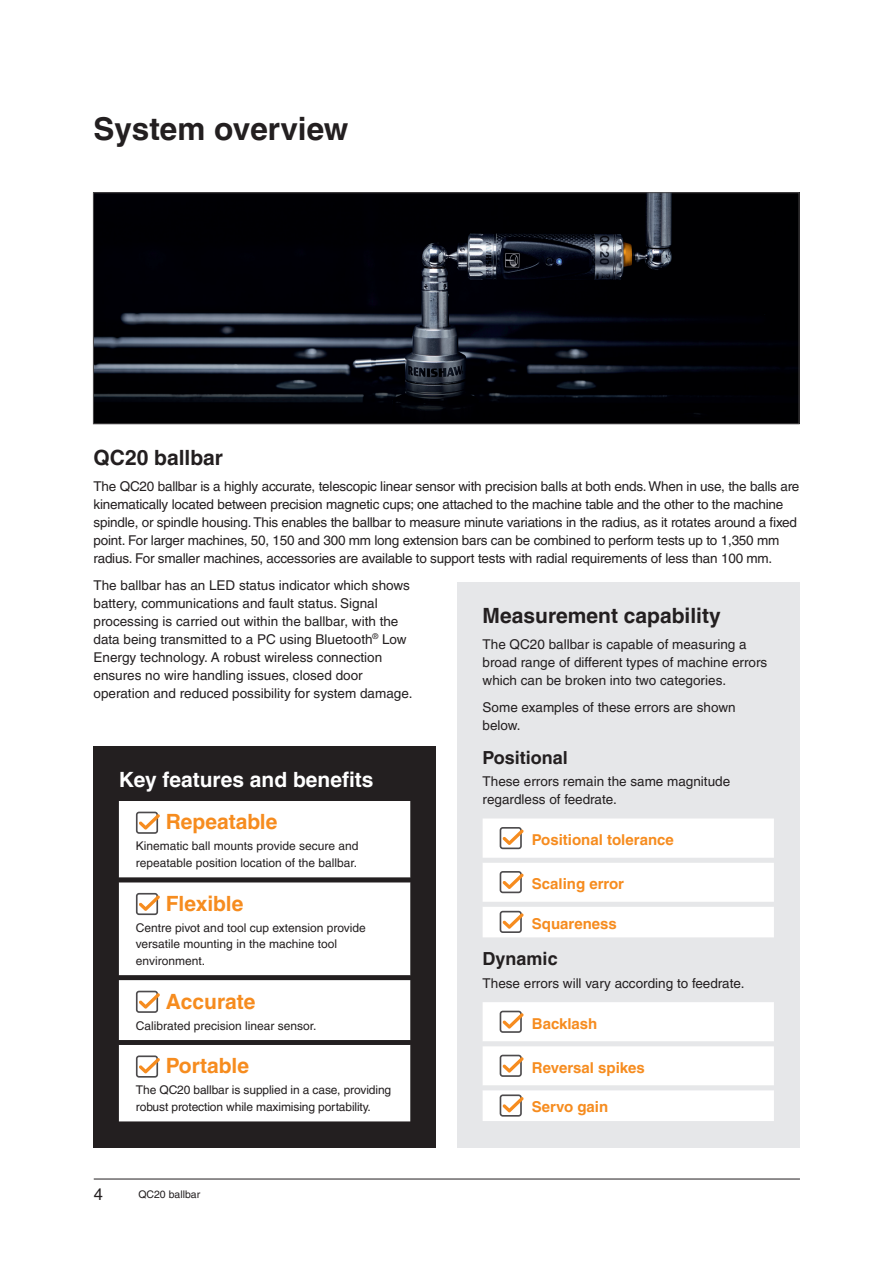
<style>
.page{position:relative;width:893px;height:1263px;background:#fff}
.page>*{position:absolute;margin:0;border:0;box-sizing:border-box;transform-origin:0 0}
.Inside_Headline_21pt_Bold{font:700 31.5px "Helvetica LT Pro";color:#231f20}
.Subheading_14pt_Bold{font:700 21px "Helvetica LT Pro";color:#f68c1f}
.Subheading_14pt_Bold-2{font:700 21px "Helvetica LT Pro";color:#231f20}
.Subheading_14pt_Bold-3{font:700 21px "Helvetica LT Pro";color:#fff}
.Subheading_14pt_Bold-4{font:700 18px "Helvetica LT Pro";color:#231f20}
.t1{font:16.5px "Helvetica LT Pro";color:#231f20}
.Subheading_14pt_Bold-5{font:700 15px "Helvetica LT Pro";color:#f68c1f}
.Body_Text_9pt{font:13.5px/18px "Helvetica LT Pro";letter-spacing:-.015em;color:#231f20}
.Subheading_14pt_Bold-6{font:13.5px/18px "Helvetica LT Pro";color:#231f20}
.Body_Text_8pt{font:12px/16.5px "Helvetica LT Pro";color:#231f20}
.t2{font:10.5px "Helvetica LT Pro";color:#231f20}
</style>
<div class="page">
<hr style="left:94px;top:1179px;width:706px;height:1px;background:#231f20">
<img style="left:95px;top:194px;width:702px;height:228px">
<div style="left:93px;top:192px;width:706px;height:232px;border:1px solid #4d4b4d"></div>
<div style="left:93px;top:746px;width:343px;height:402px;background:#231f20"></div>
<div style="left:119px;top:801px;width:291px;height:320px;background:#fff"></div>
<svg style="left:119px;top:877px;width:291px;height:168px;background:#eaeaea"></svg>
<svg style="left:136px;top:812px;width:24px;height:22px"></svg>
<svg style="left:136px;top:893px;width:24px;height:22px"></svg>
<svg style="left:136px;top:991px;width:24px;height:22px"></svg>
<svg style="left:136px;top:1055px;width:24px;height:23px"></svg>
<div style="left:457px;top:582px;width:342px;height:566px;background:#e6e7e9"></div>
<svg style="left:483px;top:818px;width:291px;height:119px;background:#fafaf9"></svg>
<svg style="left:483px;top:1002px;width:291px;height:119px;background:#fafaf9"></svg>
<p class="Inside_Headline_21pt_Bold" style="left:93px;top:110px;width:256px">System overview</p>
<p class="Subheading_14pt_Bold-2" style="left:94px;top:445px;width:131px">QC20 ballbar</p>
<p class="Body_Text_9pt" style="left:94px;top:477px;width:707px">The QC20 ballbar is a highly accurate, telescopic linear sensor with precision balls at both ends. When in use, the balls are kinematically located between precision magnetic cups; one attached to the machine table and the other to the machine spindle, or spindle housing. This enables the ballbar to measure minute variations in the radius, as it rotates around a fixed point. For larger machines, 50, 150 and 300 mm long extension bars can be combined to perform tests up to 1,350 mm radius. For smaller machines, accessories are available to support tests with radial requirements of less than 100 mm.</p>
<p class="Body_Text_9pt" style="left:94px;top:576px;width:320px">The ballbar has an LED status indicator which shows battery, communications and fault status. Signal processing is carried out within the ballbar, with the data being transmitted to a PC using Bluetooth<sup>®</sup> Low Energy technology. A robust wireless connection ensures no wire handling issues, closed door operation and reduced possibility for system damage.</p>
<p class="Subheading_14pt_Bold-2" style="left:483px;top:602px;width:240px">Measurement capability</p>
<p class="Subheading_14pt_Bold-6" style="left:483px;top:635px;width:286px">The QC20 ballbar is capable of measuring a broad range of different types of machine errors which can be broken into two categories.</p>
<p class="Subheading_14pt_Bold-6" style="left:483px;top:698px;width:254px">Some examples of these errors are shown below.</p>
<p class="Subheading_14pt_Bold-4" style="left:483px;top:746px;width:87px">Positional</p>
<p class="Subheading_14pt_Bold-6" style="left:483px;top:772px;width:249px">These errors remain the same magnitude regardless of feedrate.</p>
<p class="Subheading_14pt_Bold-5" style="left:532px;top:830px;width:143px">Positional tolerance</p>
<p class="Subheading_14pt_Bold-5" style="left:532px;top:874px;width:94px">Scaling error</p>
<p class="Subheading_14pt_Bold-5" style="left:532px;top:914px;width:87px">Squareness</p>
<p class="Subheading_14pt_Bold-4" style="left:483px;top:948px;width:77px">Dynamic</p>
<p class="Subheading_14pt_Bold-6" style="left:483px;top:974px;width:263px">These errors will vary according to feedrate.</p>
<p class="Subheading_14pt_Bold-5" style="left:532px;top:1014px;width:67px">Backlash</p>
<p class="Subheading_14pt_Bold-5" style="left:532px;top:1058px;width:114px">Reversal spikes</p>
<p class="Subheading_14pt_Bold-5" style="left:532px;top:1098px;width:78px">Servo gain</p>
<p class="Subheading_14pt_Bold-3" style="left:119px;top:766px;width:256px">Key features and benefits</p>
<p class="Subheading_14pt_Bold" style="left:166px;top:809px;width:113px">Repeatable</p>
<p class="Body_Text_8pt" style="left:136px;top:838px;width:224px">Kinematic ball mounts provide secure and repeatable position location of the ballbar.</p>
<p class="Subheading_14pt_Bold" style="left:166px;top:890px;width:79px">Flexible</p>
<p class="Body_Text_8pt" style="left:136px;top:919px;width:231px">Centre pivot and tool cup extension provide versatile mounting in the machine tool environment.</p>
<p class="Subheading_14pt_Bold" style="left:166px;top:988px;width:91px">Accurate</p>
<p class="Body_Text_8pt" style="left:136px;top:1017px;width:182px">Calibrated precision linear sensor.</p>
<p class="Subheading_14pt_Bold" style="left:166px;top:1053px;width:85px">Portable</p>
<p class="Body_Text_8pt" style="left:136px;top:1082px;width:257px">The QC20 ballbar is supplied in a case, providing robust protection while maximising portability.</p>
<p class="t1" style="left:94px;top:1185px;width:11px">4</p>
<p class="t2" style="left:138px;top:1188px;width:63px">QC20 ballbar</p>
</div>
